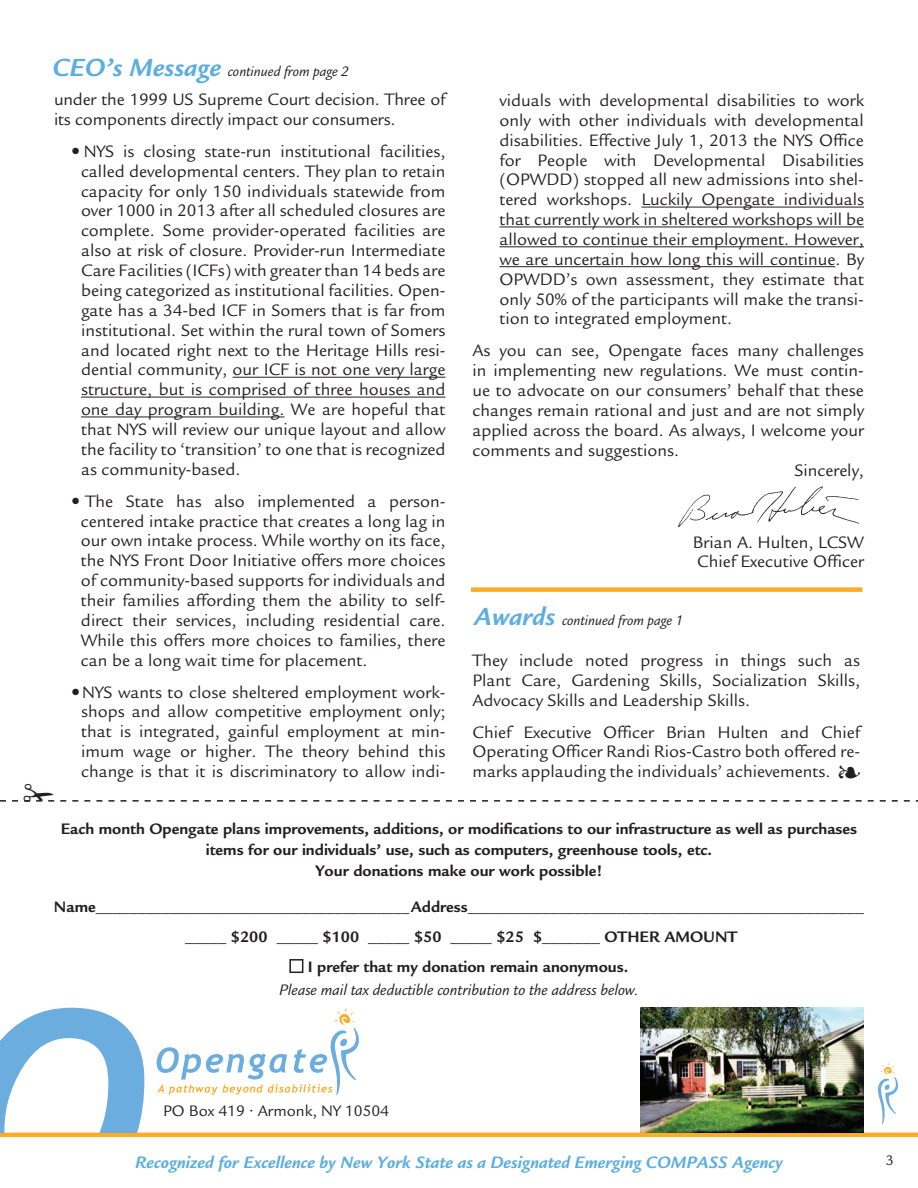
<style>
.page{position:relative;width:918px;height:1188px;background:#fff}
.page>*{position:absolute;margin:0;border:0;box-sizing:border-box;transform-origin:0 0}
.t1{font:18px/19.8px "Legacy Sans";color:#231f20;text-align:justify}
.t2{font:italic 700 18px "Legacy Sans";color:#5daee0}
.t3{font:700 16.5px/21px "Legacy Sans";color:#231f20;text-align:center}
.t4{font:italic 16.5px "Legacy Sans";color:#231f20}
.t5{font:16.5px "Legacy Sans";color:#231f20}
.t6{font:italic 15px "Legacy Sans";color:#231f20}
.t7{font:15px "Legacy Sans";color:#231f20}
.s1{font-weight:700;font-size:27px;color:#5daee0}
</style>
<div class="page">
<hr style="left:0;top:1133px;width:918px;height:4px;background:#ffab2a">
<svg style="left:878px;top:1063px;width:20px;height:62px"></svg>
<div style="left:289px;top:959px;width:14px;height:14px;border:2px solid #231f20"></div>
<svg style="left:0;top:1008px;width:144px;height:125px"></svg>
<svg style="left:157px;top:1008px;width:202px;height:125px"></svg>
<img style="left:640px;top:1008px;width:224px;height:124px">
<hr style="left:233px;top:377px;width:213px;height:1px;background:#231f20">
<hr style="left:81px;top:397px;width:365px;height:1px;background:#231f20">
<hr style="left:81px;top:417px;width:204px;height:1px;background:#231f20">
<hr style="left:641px;top:207px;width:223px;height:1px;background:#231f20">
<hr style="left:500px;top:226px;width:364px;height:1px;background:#231f20">
<hr style="left:500px;top:246px;width:364px;height:1px;background:#231f20">
<hr style="left:500px;top:266px;width:335px;height:1px;background:#231f20">
<img style="left:678px;top:486px;width:182px;height:41px">
<div style="left:471px;top:587px;width:391px;height:5px;background:#ffab2a"></div>
<svg style="left:0;top:800px;width:918px;height:2px"></svg>
<p class="t6" style="left:52px;top:63px;width:298px"><span class="s1">CEO’s Message</span> continued from page 2</p>
<p class="t1" style="left:54px;top:90px;width:393px">under the 1999 US Supreme Court decision. Three of its components directly impact our consumers.</p>
<p class="t1" style="left:81px;top:141px;width:366px;text-indent:-9px">● NYS is closing state-run institutional facilities, called developmental centers. They plan to retain capacity for only 150 individuals statewide from over 1000 in 2013 after all scheduled closures are complete. Some provider-operated facilities are also at risk of closure. Provider-run Intermediate Care Facilities (ICFs) with greater than 14 beds are being categorized as institutional facilities. Open&shy;gate has a 34-bed ICF in Somers that is far from institutional. Set within the rural town of Somers and located right next to the Heritage Hills resi&shy;dential community, our ICF is not one very large structure, but is comprised of three houses and one day program building. We are hopeful that that NYS will review our unique layout and allow the facility to ‘transition’ to one that is recognized as community-based.</p>
<p class="t1" style="left:81px;top:491px;width:366px;text-indent:-9px">● The State has also implemented a person&shy;centered intake practice that creates a long lag in our own intake process. While worthy on its face, the NYS Front Door Initiative offers more choices of community-based supports for individuals and their families affording them the ability to self&shy;direct their services, including residential care.<br>While this offers more choices to families, there can be a long wait time for placement.</p>
<p class="t1" style="left:72px;top:682px;width:375px;text-align:center">● NYS wants to close sheltered employment work&shy;shops and allow competitive employment only; that is integrated, gainful employment at min&shy;imum wage or higher. The theory behind this change is that it is discriminatory to allow indi-</p>
<p class="t1" style="left:500px;top:91px;width:366px">viduals with developmental disabilities to work only with other individuals with developmental disabilities. Effective July 1, 2013 the NYS Office for People with Developmental Disabilities (OPWDD) stopped all new admissions into shel&shy;tered workshops. Luckily Opengate individuals that currently work in sheltered workshops will be allowed to continue their employment. However, we are uncertain how long this will continue. By OPWDD’s own assessment, they estimate that only 50% of the participants will make the transi&shy;tion to integrated employment.</p>
<p class="t1" style="left:472px;top:341px;width:393px">As you can see, Opengate faces many challenges</p>
<p class="t1" style="left:472px;top:361px;width:393px">in implementing new regulations. We must contin-</p>
<p class="t1" style="left:472px;top:381px;width:393px">ue to advocate on our consumers’ behalf that these</p>
<p class="t1" style="left:472px;top:401px;width:393px">changes remain rational and just and are not simply</p>
<p class="t1" style="left:472px;top:420px;width:393px">applied across the board. As always, I welcome your</p>
<p class="t1" style="left:472px;top:440px;width:208px">comments and suggestions.</p>
<p class="t1" style="left:794px;top:460px;width:71px">Sincerely,</p>
<p class="t1" style="left:693px;top:532px;width:173px">Brian A. Hulten, LCSW<br>Chief Executive Officer</p>
<p class="t6" style="left:474px;top:612px;width:211px"><span class="s1">Awards</span> continued from page 1</p>
<p class="t1" style="left:472px;top:651px;width:389px">They include noted progress in things such as Plant Care, Gardening Skills, Socialization Skills, Advocacy Skills and Leadership Skills.</p>
<p class="t1" style="left:472px;top:722px;width:389px">Chief Executive Officer Brian Hulten and Chief Operating Officer Randi Rios-Castro both offered re&shy;marks applauding the individuals’ achievements. ❧</p>
<p class="t3" style="left:61px;top:819px;width:798px">Each month Opengate plans improvements, additions, or modifications to our infrastructure as well as purchases items for our individuals’ use, such as computers, greenhouse tools, etc.<br>Your donations make our work possible!</p>
<p class="t3" style="left:54px;top:897px;width:812px">Name______________________________________ Address________________________________________________</p>
<p class="t3" style="left:185px;top:927px;width:554px">_____ $200 _____ $100 _____ $50 _____ $25 $_______ OTHER AMOUNT</p>
<p class="t3" style="left:308px;top:957px;width:322px">I prefer that my donation remain anonymous.</p>
<p class="t4" style="left:279px;top:981px;width:361px">Please mail tax deductible contribution to the address below.</p>
<p class="t5" style="left:163px;top:1101px;width:228px">PO Box 419 • Armonk, NY 10504</p>
<p class="t2" style="left:135px;top:1152px;width:649px">Recognized for Excellence by New York State as a Designated Emerging COMPASS Agency</p>
<p class="t7" style="left:886px;top:1152px;width:10px">3</p>
</div>
